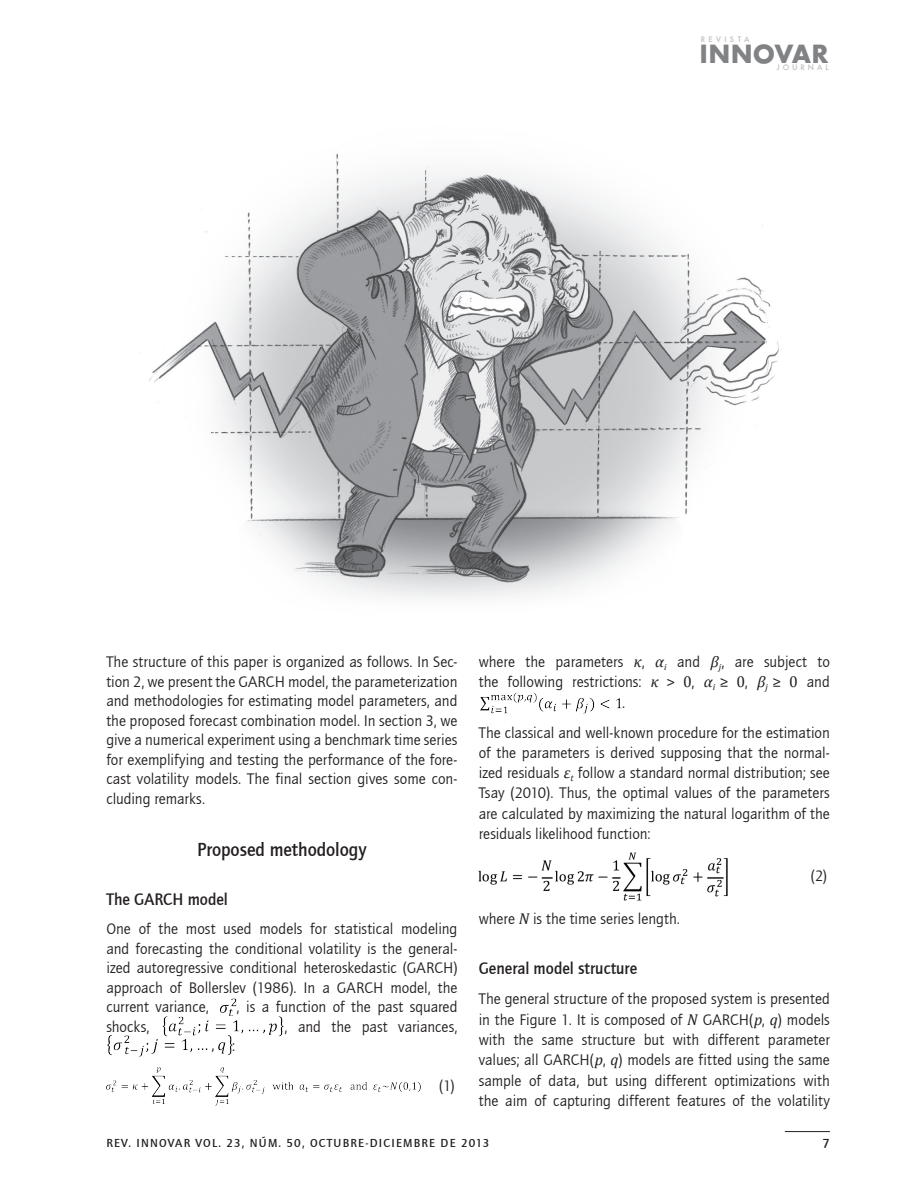
<style>
.page{position:relative;width:915px;height:1191px;background:#fff}
.page>*{position:absolute;margin:0;border:0;box-sizing:border-box;transform-origin:0 0}
.t1{font:700 27.3px "Futura TEE";letter-spacing:.005em;color:#808285}
.t2{font:19.5px "Quay Sans Md ITCTT";color:#231f20;scale:.95 1}
.t3{font:17.25px "Quay Sans Md ITCTT";letter-spacing:-.005em;color:#231f20;scale:.95 1}
.t4{font:15.75px/19.5px "Quay Sans ITCTT Book";color:#231f20;text-align:justify}
.t5{font:13.5px "Quay Sans Md ITCTT";color:#231f20}
.t6{font:12px "Quay Sans Md ITCTT";letter-spacing:.1em;color:#231f20}
.t7{font:500 8.25px "Futura TEE";letter-spacing:.36em;color:#bcbdc0}
.t8{font:500 8.25px "Futura TEE";letter-spacing:.4em;color:#bcbdc0}
.s1{font-family:"Cambria";font-style:italic}
.s2{font-family:"Cambria"}
</style>
<div class="page">
<hr style="left:784px;top:1131px;width:45px;height:1px;background:#231f20">
<img style="left:140px;top:154px;width:639px;height:445px">
<img style="left:220px;top:998px;width:16px;height:16px">
<img style="left:162px;top:1014px;width:122px;height:23px">
<img style="left:107px;top:1032px;width:125px;height:25px">
<img style="left:106px;top:1067px;width:315px;height:38px">
<img style="left:480px;top:692px;width:141px;height:22px">
<img style="left:478px;top:852px;width:250px;height:49px">
<p class="t8" style="left:700px;top:34px;width:50px">REVISTA</p>
<h1 class="t1" style="left:699px;top:37px;width:130px">INNOVAR</h1>
<p class="t7" style="left:776px;top:62px;width:53px">JOURNAL</p>
<p class="t4" style="left:106px;top:652px;width:352px">The structure of this paper is organized as follows. I n Sec&shy;tion 2, we present the GARCH model, the parameterization and methodologies for estimating model parameters, and the proposed forecast combination model. I n section 3, we give a numerical experiment using a benchmark time series for exemplifying and testing the performance of the fore&shy;cast volatility models. The final section gives some con&shy;cluding remarks.</p>
<p class="t2" style="left:197px;top:838px;width:180px">Proposed methodology</p>
<p class="t3" style="left:106px;top:890px;width:41px">The GARC</p>
<p class="t3" style="left:172px;top:890px;width:60px">H model</p>
<p class="t4" style="left:106px;top:919px;width:352px">One of the most used models for statistical modeling and forecasting the conditional volatility is the general&shy;ized autoregressive conditional heteroskedastic (GARCH) approach of Bollerslev (1986). I n a GARCH model, the current variance,</p>
<p class="t4" style="left:236px;top:997px;width:222px">, is a function of the past squared</p>
<p class="t4" style="left:106px;top:1017px;width:45px">shocks,</p>
<p class="t4" style="left:284px;top:1017px;width:174px">, and the past variances,</p>
<p class="t4" style="left:232px;top:1036px;width:5px">:</p>
<p class="t4" style="left:439px;top:1076px;width:17px">(1)</p>
<p class="t4" style="left:478px;top:652px;width:352px">where the parameters <span class="s1">κ</span>, <span class="s1">α</span><sub>i</sub> and <span class="s1">β</span><sub>j</sub>, are subject to</p>
<p class="t4" style="left:478px;top:672px;width:352px">the following restrictions: <span class="s1">κ</span> <span class="s2">&gt; 0</span>, <span class="s1">α</span><sub>i</sub> <span class="s2">≥ 0</span>, <span class="s1">β</span><sub>j</sub> <span class="s2">≥ 0</span> and</p>
<p class="t4" style="left:621px;top:693px;width:5px">.</p>
<p class="t4" style="left:478px;top:722px;width:352px;line-height:20.2px">The classical and well-known procedure for the estimation of the parameters is derived supposing that the normal&shy;ized residuals <span class="s1">ε</span><sub>t</sub> follow a standard normal distribution; see Tsay (2010). Thus, the optimal values of the parameters are calculated by maximizing the natural logarithm of the residuals likelihood function:</p>
<p class="t4" style="left:810px;top:866px;width:18px">(2)</p>
<p class="t4" style="left:478px;top:909px;width:203px">where <span class="s1">N</span> is the time series length.</p>
<p class="t3" style="left:478px;top:959px;width:168px">General model structure</p>
<p class="t4" style="left:478px;top:989px;width:352px;line-height:20.2px">The general structure of the proposed system is presented in the Figure 1. It is composed of <span class="s1">N</span> GARCH(<span class="s1">p</span>, <span class="s1">q</span>) models with the same structure but with different parameter values; all GARCH(<span class="s1">p</span>, <span class="s1">q</span>) models are fitted using the same sample of data, but using different optimizations with the aim of capturing different features of the volatility</p>
<p class="t6" style="left:106px;top:1136px;width:384px">rev. innovar vol. 23, núm. 50, octubre-diciembre de 2013</p>
<p class="t5" style="left:822px;top:1136px;width:9px">7</p>
</div>
